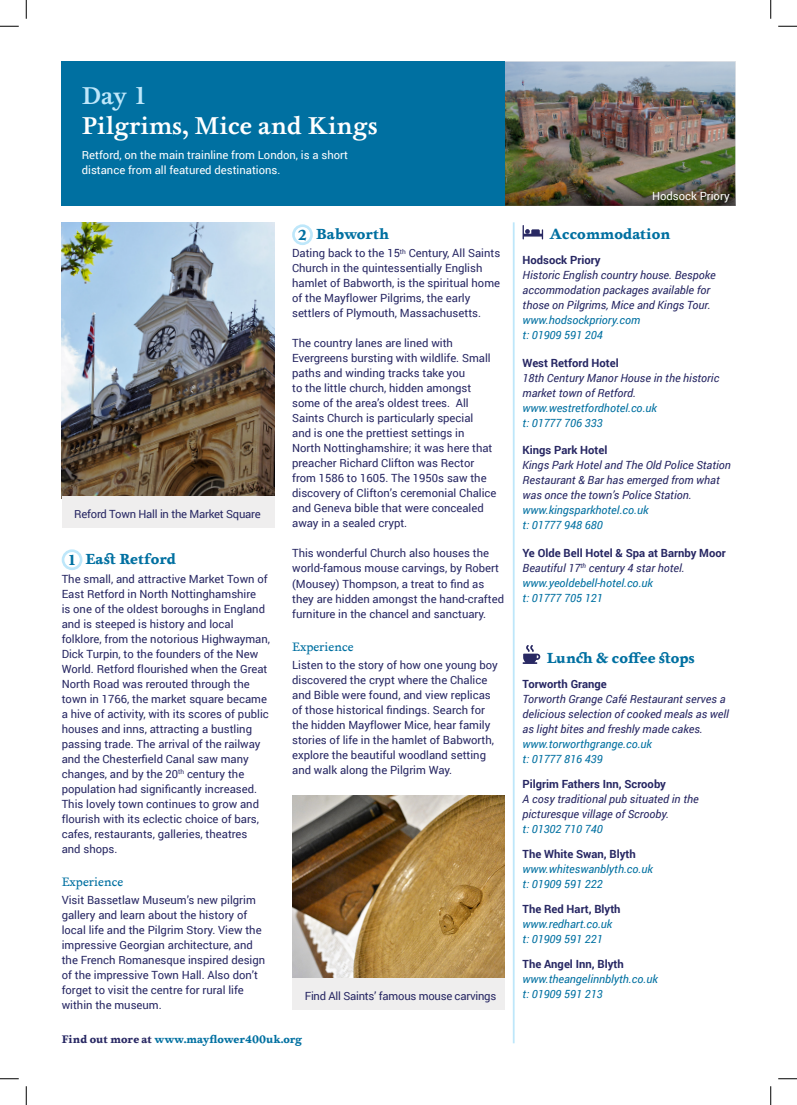
<style>
.page{position:relative;width:797px;height:1105px;background:#fff}
.page>*{position:absolute;margin:0;border:0;box-sizing:border-box;transform-origin:0 0}
.t1{font:500 25px "Foundry Wilson W03";color:#fff}
.t2{font:500 25px "Foundry Wilson W03";color:#bee7fa}
.t3{font:700 15px "Foundry Wilson OT2 W03";color:#0070a1}
.t4{font:12.5px "Foundry Wilson OT2 W03";color:#0070a1}
.t5{font:11.25px/15px "Roboto";color:#272763}
.t6{font:italic 11.25px/15px "Roboto";color:#272763}
.t7{font:italic 11.25px "Roboto";color:#0070a1}
.t8{font:700 11.25px "Roboto";color:#272763}
.t9{font:11.25px/15px "Roboto";color:#fff}
.t10{font:11.25px "Roboto";letter-spacing:-.02em;color:#272763}
.t11{font:700 11.25px "Foundry Wilson OT2 W03";color:#0070a1}
.s1{color:#272763}
</style>
<div class="page">
<img style="left:505px;top:62px;width:230px;height:120px">
<div style="left:62px;top:62px;width:443px;height:144px;background:#0070a1"></div>
<div style="left:292px;top:224px;width:21px;height:21px;border:3px solid #bee7fa;border-radius:50%"></div>
<div style="left:62px;top:549px;width:20px;height:21px;border:3px solid #bee7fa;border-radius:50%"></div>
<img style="left:62px;top:222px;width:212px;height:275px">
<hr style="left:513px;top:222px;width:1px;height:821px;background:#bee7fa">
<svg style="left:522px;top:645px;width:18px;height:19px"></svg>
<div style="left:62px;top:497px;width:212px;height:31px;background:#efeeee"></div>
<img style="left:292px;top:796px;width:213px;height:182px">
<div style="left:292px;top:978px;width:213px;height:31px;background:#efeeee"></div>
<img style="left:505px;top:182px;width:230px;height:24px">
<svg style="left:522px;top:225px;width:21px;height:14px"></svg>
<svg style="left:0;top:25px;width:19px;height:2px"></svg>
<svg style="left:778px;top:25px;width:19px;height:2px"></svg>
<svg style="left:0;top:1078px;width:19px;height:1px"></svg>
<svg style="left:778px;top:1078px;width:19px;height:1px"></svg>
<svg style="left:25px;top:0;width:2px;height:19px"></svg>
<svg style="left:25px;top:1086px;width:2px;height:19px"></svg>
<svg style="left:770px;top:0;width:1px;height:19px"></svg>
<svg style="left:770px;top:1086px;width:1px;height:19px"></svg>
<p class="t2" style="left:82px;top:81px;width:67px">Day 1</p>
<p class="t1" style="left:82px;top:111px;width:297px">Pilgrims, Mice and Kings</p>
<p class="t9" style="left:82px;top:147px;width:268px">Retford, on the main trainline from London, is a short distance from all featured destinations.</p>
<p class="t10" style="left:74px;top:506px;width:188px">Reford Town Hall in the Market Square</p>
<p class="t3" style="left:67px;top:550px;width:11px">1</p>
<p class="t3" style="left:86px;top:550px;width:92px">East Retford</p>
<p class="t5" style="left:62px;top:571px;width:210px">The small, and attractive Market Town of East Retford in North Nottinghamshire<br>is one of the oldest boroughs in England and is steeped is history and local folklore, from the notorious Highwayman, Dick Turpin, to the founders of the New World. Retford flourished when the Great North Road was rerouted through the town in 1766, the market square became a hive of activity, with its scores of public houses and inns, attracting a bustling passing trade. The arrival of the railway and the Chesterfield Canal saw many changes, and by the 20<sup>th</sup> century the population had significantly increased.<br>This lovely town continues to grow and flourish with its eclectic choice of bars, cafes, restaurants, galleries, theatres</p>
<p class="t5" style="left:62px;top:841px;width:57px">and shops.</p>
<p class="t4" style="left:62px;top:874px;width:63px">Experience</p>
<p class="t5" style="left:62px;top:892px;width:205px">Visit Bassetlaw Museum’s new pilgrim gallery and learn about the history of local life and the Pilgrim Story. View the impressive Georgian architecture, and the French Romanesque inspired design of the impressive Town Hall. Also don’t forget to visit the centre for rural life within the museum.</p>
<p class="t3" style="left:298px;top:225px;width:11px">2</p>
<p class="t3" style="left:316px;top:225px;width:75px">Babworth</p>
<p class="t5" style="left:292px;top:246px;width:210px">Dating back to the 15<sup>th</sup> Century, All Saints Church in the quintessentially English hamlet of Babworth, is the spiritual home of the Mayflower Pilgrims, the early settlers of Plymouth, Massachusetts.</p>
<p class="t5" style="left:292px;top:336px;width:206px">The country lanes are lined with Evergreens bursting with wildlife. Small paths and winding tracks take you<br>to the little church, hidden amongst some of the area’s oldest trees. All Saints Church is particularly special<br>and is one the prettiest settings in<br>North Nottinghamshire; it was here that preacher Richard Clifton was Rector from 1586 to 1605. The 1950s saw the discovery of Clifton’s ceremonial Chalice and Geneva bible that were concealed away in a sealed crypt.</p>
<p class="t5" style="left:292px;top:546px;width:213px">This wonderful Church also houses the world-famous mouse carvings, by Robert (Mousey) Thompson, a treat to find as they are hidden amongst the hand-crafted furniture in the chancel and sanctuary.</p>
<p class="t4" style="left:292px;top:639px;width:63px">Experience</p>
<p class="t5" style="left:292px;top:657px;width:207px">Listen to the story of how one young boy discovered the crypt where the Chalice and Bible were found, and view replicas of those historical findings. Search for the hidden Mayflower Mice, hear family stories of life in the hamlet of Babworth, explore the beautiful woodland setting and walk along the Pilgrim Way.</p>
<p class="t10" style="left:305px;top:988px;width:193px">Find All Saints’ famous mouse carvings</p>
<p class="t11" style="left:62px;top:1033px;width:242px"><span class="s1">Find out more at</span> www.mayflower400uk.org</p>
<p class="t9" style="left:652px;top:188px;width:79px">Hodsock Priory</p>
<p class="t3" style="left:549px;top:225px;width:123px">Accommodation</p>
<p class="t8" style="left:522px;top:252px;width:79px">Hodsock Priory</p>
<p class="t6" style="left:522px;top:268px;width:195px">Historic English country house. Bespoke accommodation packages available for those on Pilgrims, Mice and Kings Tour.</p>
<p class="t7" style="left:522px;top:313px;width:119px">www.hodsockpriory.com</p>
<p class="t7" style="left:522px;top:328px;width:82px">t: 01909 591 204</p>
<p class="t8" style="left:522px;top:355px;width:98px">West Retford Hotel</p>
<p class="t6" style="left:522px;top:370px;width:198px">18th Century Manor House in the historic market town of Retford.</p>
<p class="t7" style="left:522px;top:400px;width:136px">www.westretfordhotel.co.uk</p>
<p class="t7" style="left:522px;top:415px;width:82px">t: 01777 706 333</p>
<p class="t8" style="left:522px;top:442px;width:86px">Kings Park Hotel</p>
<p class="t6" style="left:522px;top:458px;width:210px">Kings Park Hotel and The Old Police Station<br>Restaurant &amp; Bar has emerged from what was once the town’s Police Station.</p>
<p class="t7" style="left:522px;top:503px;width:127px">www.kingsparkhotel.co.uk</p>
<p class="t7" style="left:522px;top:518px;width:82px">t: 01777 948 680</p>
<p class="t8" style="left:522px;top:545px;width:205px">Ye Olde Bell Hotel &amp; Spa at Barnby Moor</p>
<p class="t6" style="left:522px;top:560px;width:164px">Beautiful 17<sup>th</sup> century 4 star hotel.</p>
<p class="t7" style="left:522px;top:575px;width:132px">www.yeoldebell-hotel.co.uk</p>
<p class="t7" style="left:522px;top:590px;width:82px">t: 01777 705 121</p>
<p class="t3" style="left:546px;top:649px;width:150px">Lunch &amp; coffee stops</p>
<p class="t8" style="left:522px;top:676px;width:86px">Torworth Grange</p>
<p class="t6" style="left:522px;top:691px;width:208px">Torworth Grange Café Restaurant serves a delicious selection of cooked meals as well as light bites and freshly made cakes.</p>
<p class="t7" style="left:522px;top:736px;width:131px">www.torworthgrange.co.uk</p>
<p class="t7" style="left:522px;top:751px;width:82px">t: 01777 816 439</p>
<p class="t8" style="left:522px;top:776px;width:145px">Pilgrim Fathers Inn, Scrooby</p>
<p class="t6" style="left:522px;top:791px;width:178px">A cosy traditional pub situated in the picturesque village of Scrooby.</p>
<p class="t7" style="left:522px;top:821px;width:82px">t: 01302 710 740</p>
<p class="t8" style="left:522px;top:846px;width:115px">The White Swan, Blyth</p>
<p class="t7" style="left:522px;top:861px;width:132px">www.whiteswanblyth.co.uk</p>
<p class="t7" style="left:522px;top:876px;width:82px">t: 01909 591 222</p>
<p class="t8" style="left:522px;top:901px;width:100px">The Red Hart, Blyth</p>
<p class="t7" style="left:522px;top:916px;width:91px">www.redhart.co.uk</p>
<p class="t7" style="left:522px;top:931px;width:82px">t: 01909 591 221</p>
<p class="t8" style="left:522px;top:956px;width:103px">The Angel Inn, Blyth</p>
<p class="t7" style="left:522px;top:971px;width:137px">www.theangelinnblyth.co.uk</p>
<p class="t7" style="left:522px;top:986px;width:82px">t: 01909 591 213</p>
</div>
